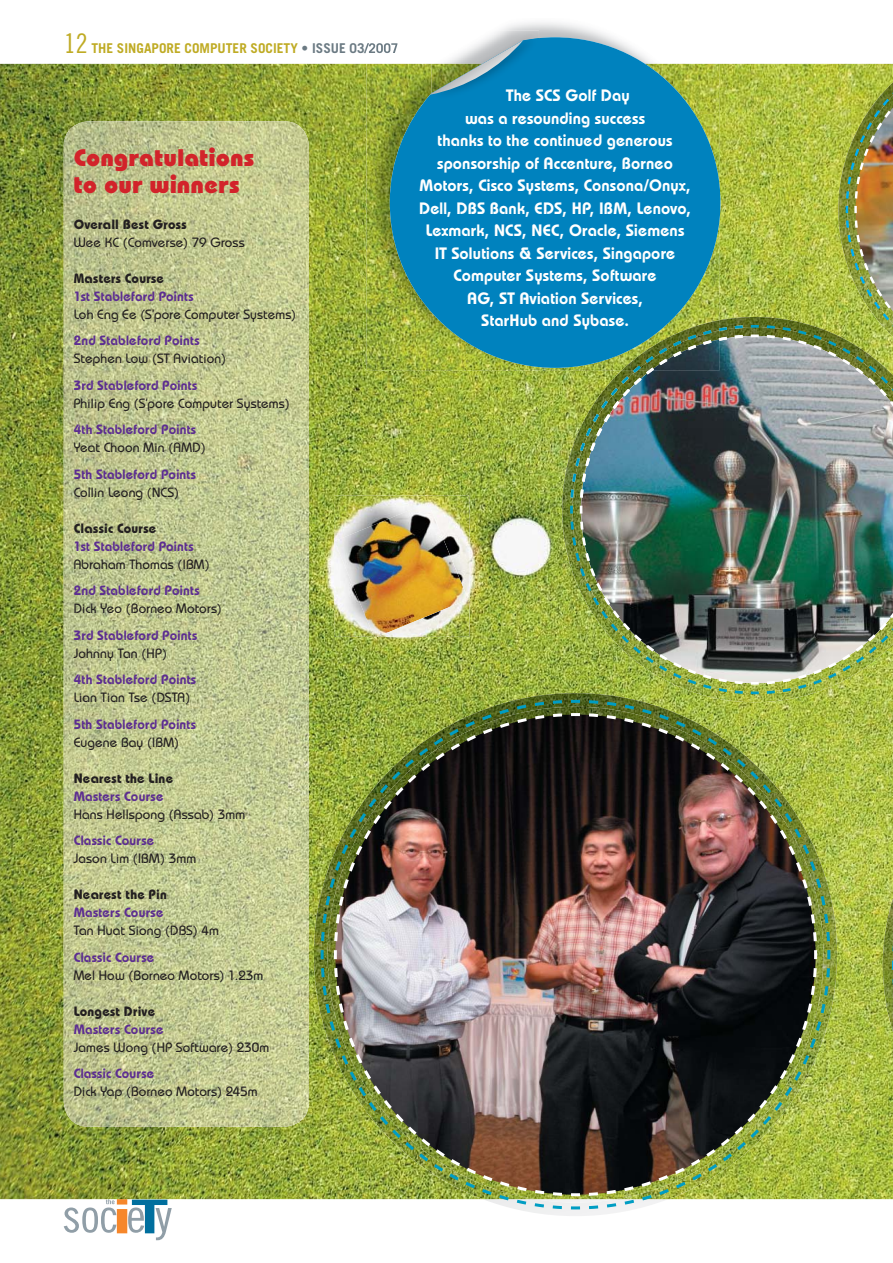
<style>
.page{position:relative;width:893px;height:1263px;background:#fff}
.page>*{position:absolute;margin:0;border:0;box-sizing:border-box;transform-origin:0 0}
.t1{font:800 24px/27px "Bauhaus";letter-spacing:.015em;color:#d2232a}
.t2{font:600 16.5px "Bauhaus";letter-spacing:.01em;color:#fff}
.t3{font:500 13.5px "Bauhaus";letter-spacing:.015em;color:#231f20}
.t4{font:600 13.5px "Bauhaus";letter-spacing:.02em;color:#5c2d91}
.t5{font:700 13.5px "Bauhaus";letter-spacing:.015em;color:#231f20}
.t6{font:700 13.5px "Trade Gothic";color:#bfab24}
.t7{font:500 13.5px "Bauhaus";letter-spacing:-.005em;color:#231f20}
.s1{font-family:"Trade Gothic Cond Eighteen";font-weight:400;font-size:27px}
.s2{color:#6b7a83}
</style>
<div class="page">
<svg style="left:64px;top:1199px;width:108px;height:41px"></svg>
<img style="left:0;top:64px;width:892px;height:1135px">
<img style="left:64px;top:121px;width:245px;height:1006px;border-radius:26px">
<img style="left:334px;top:496px;width:135px;height:141px">
<img style="left:334px;top:502px;width:134px;height:135px">
<img style="left:562px;top:317px;width:330px;height:385px">
<svg style="left:767px;top:685px;width:125px;height:9px"></svg>
<svg style="left:570px;top:325px;width:173px;height:173px"></svg>
<svg style="left:570px;top:522px;width:173px;height:172px;background:#8ea844"></svg>
<img style="left:580px;top:335px;width:312px;height:350px">
<img style="left:418px;top:693px;width:315px;height:7px">
<img style="left:314px;top:844px;width:7px;height:273px">
<img style="left:830px;top:844px;width:7px;height:273px">
<svg style="left:517px;top:1209px;width:116px;height:7px"></svg>
<img style="left:321px;top:700px;width:509px;height:509px">
<img style="left:334px;top:713px;width:483px;height:483px">
<img style="left:767px;top:63px;width:125px;height:435px">
<img style="left:366px;top:43px;width:24px;height:10px">
<img style="left:366px;top:64px;width:24px;height:51px">
<img style="left:366px;top:115px;width:50px;height:256px">
<img style="left:416px;top:368px;width:51px;height:3px">
<img style="left:467px;top:368px;width:154px;height:3px">
<img style="left:648px;top:368px;width:71px;height:3px">
<svg style="left:390px;top:37px;width:330px;height:331px;background:#218baa"></svg>
<img style="left:432px;top:31px;width:107px;height:7px">
<img style="left:432px;top:38px;width:107px;height:63px">
<svg style="left:430px;top:40px;width:93px;height:55px"></svg>
<img style="left:883px;top:896px;width:9px;height:139px">
<svg style="left:892px;top:752px;width:1px;height:427px"></svg>
<p class="t6" style="left:64px;top:43px;width:336px"><span class="s1">12</span> THE SINGAPORE COMPUTER SOCIETY <span class="s2">• ISSUE 03/2007</span></p>
<h1 class="t1" style="left:74px;top:146px;width:182px">Congratulations to our winners</h1>
<p class="t5" style="left:74px;top:219px;width:115px">Overall Best Gross</p>
<p class="t3" style="left:74px;top:237px;width:173px">Wee KC (Comverse) 79 Gross</p>
<p class="t5" style="left:74px;top:273px;width:92px">Masters Course</p>
<p class="t4" style="left:74px;top:291px;width:122px">1st Stableford Points</p>
<p class="t3" style="left:74px;top:309px;width:224px">Loh Eng Ee (S’pore Computer Systems)</p>
<p class="t4" style="left:74px;top:336px;width:127px">2nd Stableford Points</p>
<p class="t3" style="left:74px;top:354px;width:154px">Stephen Low (ST Aviation)</p>
<p class="t4" style="left:74px;top:380px;width:125px">3rd Stableford Points</p>
<p class="t3" style="left:74px;top:398px;width:217px">Philip Eng (S’pore Computer Systems)</p>
<p class="t4" style="left:74px;top:425px;width:124px">4th Stableford Points</p>
<p class="t3" style="left:74px;top:443px;width:133px">Yeat Choon Min (AMD)</p>
<p class="t4" style="left:74px;top:469px;width:124px">5th Stableford Points</p>
<p class="t3" style="left:74px;top:487px;width:107px">Collin Leong (NCS)</p>
<p class="t5" style="left:74px;top:523px;width:84px">Classic Course</p>
<p class="t4" style="left:74px;top:541px;width:122px">1st Stableford Points</p>
<p class="t3" style="left:74px;top:559px;width:138px">Abraham Thomas (IBM)</p>
<p class="t4" style="left:74px;top:586px;width:127px">2nd Stableford Points</p>
<p class="t3" style="left:74px;top:604px;width:150px">Dick Yeo (Borneo Motors)</p>
<p class="t4" style="left:74px;top:630px;width:125px">3rd Stableford Points</p>
<p class="t3" style="left:74px;top:648px;width:95px">Johnny Tan (HP)</p>
<p class="t4" style="left:74px;top:675px;width:124px">4th Stableford Points</p>
<p class="t7" style="left:74px;top:693px;width:118px">Lian Tian Tse (DSTA)</p>
<p class="t4" style="left:74px;top:719px;width:124px">5th Stableford Points</p>
<p class="t3" style="left:74px;top:737px;width:107px">Eugene Bay (IBM)</p>
<p class="t5" style="left:74px;top:773px;width:101px">Nearest the Line</p>
<p class="t4" style="left:74px;top:791px;width:91px">Masters Course</p>
<p class="t3" style="left:74px;top:809px;width:173px">Hans Hellspong (Assab) 3mm</p>
<p class="t4" style="left:74px;top:836px;width:82px">Classic Course</p>
<p class="t3" style="left:74px;top:854px;width:124px">Jason Lim (IBM) 3mm</p>
<p class="t5" style="left:74px;top:890px;width:95px">Nearest the Pin</p>
<p class="t4" style="left:74px;top:908px;width:91px">Masters Course</p>
<p class="t3" style="left:74px;top:926px;width:147px">Tan Huat Siong (DBS) 4m</p>
<p class="t4" style="left:74px;top:952px;width:82px">Classic Course</p>
<p class="t3" style="left:74px;top:970px;width:191px">Mel How (Borneo Motors) 1.23m</p>
<p class="t5" style="left:74px;top:1006px;width:83px">Longest Drive</p>
<p class="t4" style="left:74px;top:1024px;width:91px">Masters Course</p>
<p class="t3" style="left:74px;top:1042px;width:197px">James Wong (HP Software) 230m</p>
<p class="t4" style="left:74px;top:1069px;width:82px">Classic Course</p>
<p class="t3" style="left:74px;top:1087px;width:185px">Dick Yap (Borneo Motors) 245m</p>
<p class="t2" style="left:506px;top:90px;width:125px">The SCS Golf Day</p>
<p class="t2" style="left:465px;top:112px;width:182px">was a resounding success</p>
<p class="t2" style="left:438px;top:135px;width:237px">thanks to the continued generous</p>
<p class="t2" style="left:437px;top:157px;width:237px">sponsorship of Accenture, Borneo</p>
<p class="t2" style="left:419px;top:180px;width:273px">Motors, Cisco Systems, Consona/Onyx,</p>
<p class="t2" style="left:419px;top:202px;width:273px">Dell, DBS Bank, EDS, HP, IBM, Lenovo,</p>
<p class="t2" style="left:426px;top:225px;width:260px">Lexmark, NCS, NEC, Oracle, Siemens</p>
<p class="t2" style="left:435px;top:247px;width:242px">IT Solutions &amp; Services, Singapore</p>
<p class="t2" style="left:453px;top:270px;width:205px">Computer Systems, Software</p>
<p class="t2" style="left:467px;top:292px;width:177px">AG, ST Aviation Services,</p>
<p class="t2" style="left:481px;top:315px;width:149px">StarHub and Sybase.</p>
</div>
